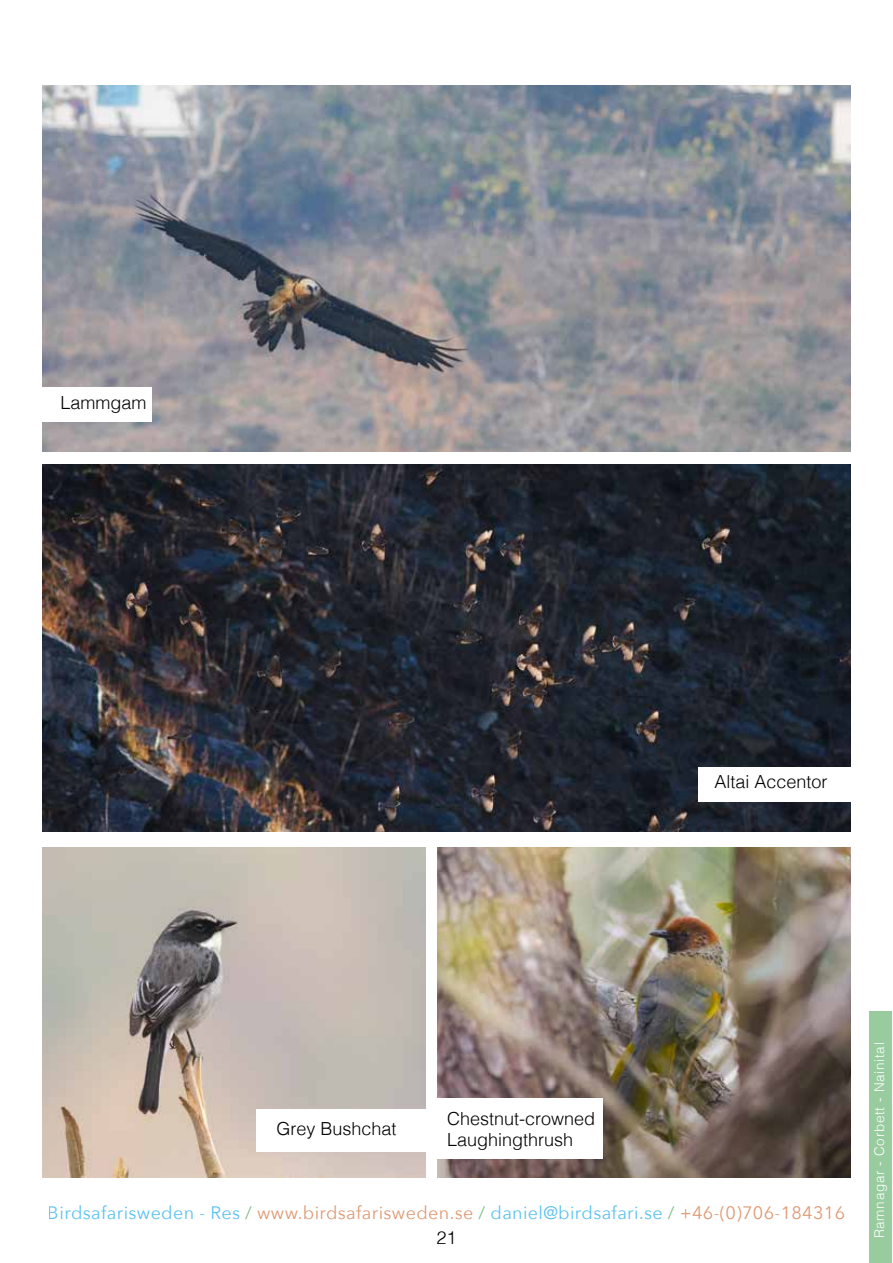
<style>
.page{position:relative;width:893px;height:1263px;background:#fff}
.page>*{position:absolute;margin:0;border:0;box-sizing:border-box;transform-origin:0 0}
.t1{font:18px "Avenir Next";letter-spacing:.02em;color:#00a1e6}
.t2{font:300 18px/21.6px "Helvetica";color:#000}
.t3{font:300 13.5px "Helvetica";letter-spacing:.05em;color:#fff}
.s1{color:#3d9f4a}
.s2{color:#cd6228}
</style>
<div class="page">
<img style="left:43px;top:85px;width:807px;height:366px">
<div style="left:35px;top:387px;width:117px;height:35px;background:#fff"></div>
<img style="left:43px;top:465px;width:807px;height:366px">
<div style="left:698px;top:767px;width:157px;height:35px;background:#fff"></div>
<img style="left:43px;top:848px;width:382px;height:330px">
<div style="left:257px;top:1109px;width:176px;height:43px;background:#fff"></div>
<img style="left:438px;top:848px;width:412px;height:330px">
<div style="left:435px;top:1098px;width:167px;height:60px;background:#fff"></div>
<div style="left:870px;top:1011px;width:22px;height:252px;background:#98cc9f"></div>
<p class="t2" style="left:61px;top:390px;width:88px">Lammgam</p>
<p class="t2" style="left:714px;top:770px;width:115px">Altai Accentor</p>
<p class="t2" style="left:276px;top:1116px;width:122px">Grey Bushchat</p>
<p class="t2" style="left:447px;top:1106px;width:150px">Chestnut-crowned<br>Laughingthrush</p>
<p class="t1" style="left:48px;top:1198px;width:799px">Birdsafarisweden - Res <span class="s1">/</span> <span class="s2">www.birdsafarisweden.se</span> <span class="s1">/</span> daniel@birdsafari.se <span class="s1">/</span> <span class="s2">+46-(0)706-184316</span></p>
<p class="t2" style="left:436px;top:1225px;width:22px">21</p>
<p class="t3" style="left:868px;top:1238px;width:197px;rotate:-90deg">Ramnagar - Corbett - Nainital</p>
</div>
